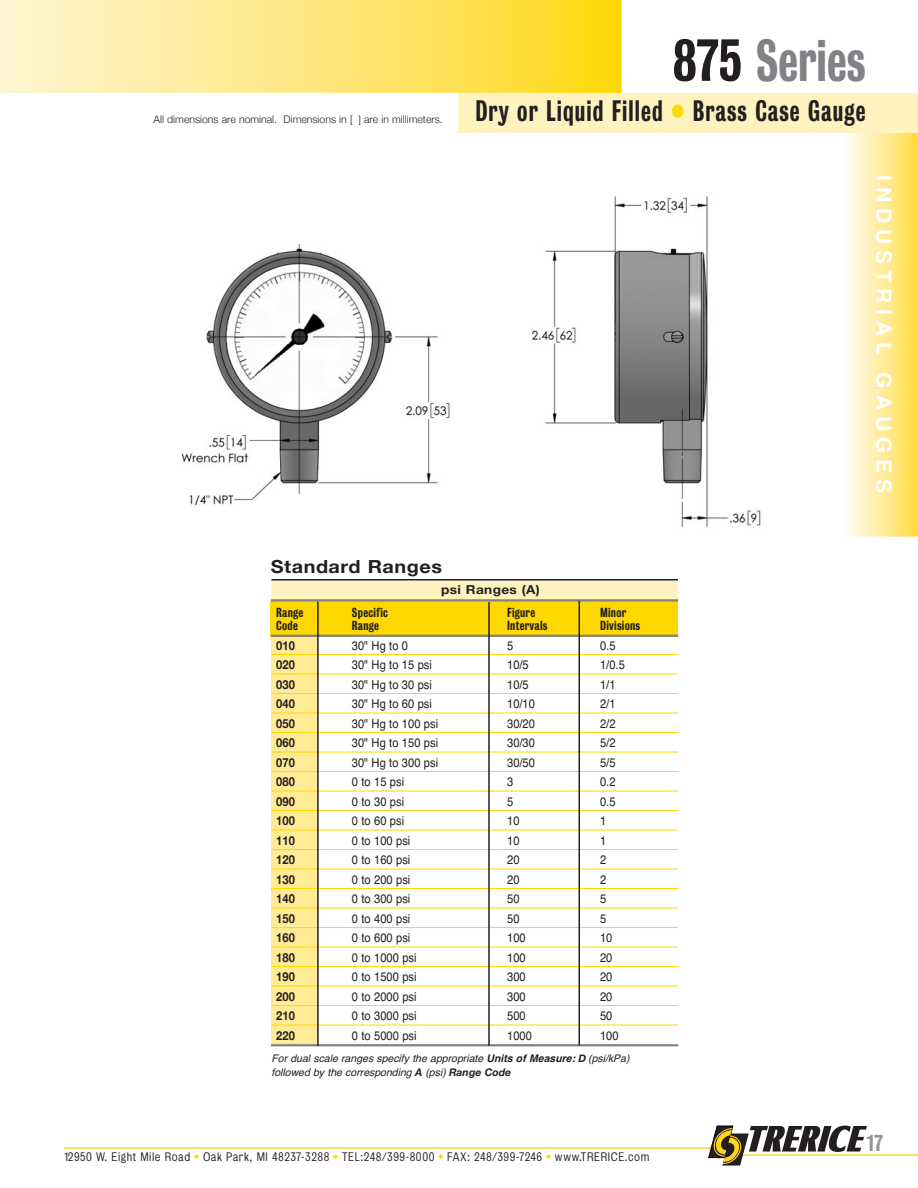
<style>
.page{position:relative;width:918px;height:1188px;background:#fff}
.page>*{position:absolute;margin:0;border:0;box-sizing:border-box;transform-origin:0 0}
.t1{font:54px "Grot Three Five";color:#808285;scale:.9 1}
.t2{font:27px "Grot Three Five";letter-spacing:.045em;color:#231f20;scale:.9 1}
.t3{font:700 21px "Helvetica";letter-spacing:.28em;color:#fff}
.t4{font:21px "Grot Three Five";color:#939598}
.t5{font:700 18px "Helvetica Neue";letter-spacing:.03em;color:#231f20;scale:1.1 1}
.t6{font:12.3px "Helvetica";color:#231f20;scale:.9 1}
.t7{font:700 12.3px "Helvetica Neue";color:#231f20;scale:.9 1}
.t8{font:700 12.3px "Helvetica Neue";letter-spacing:.03em;color:#231f20;scale:1.1 1}
.t9{font:12px "Grot Three Five";letter-spacing:.02em;color:#231f20}
.t10{font:11.25px "Grot Five One";letter-spacing:.05em;color:#231f20}
.t11{font:italic 10.5px/13.5px "Helvetica";color:#231f20}
.t12{font:300 10.5px "Helvetica Neue";color:#231f20}
.s1{color:#231f20}
.s2{color:#ffd801}
.s3{font-weight:700}
.s4{font-family:"Helvetica Neue";font-weight:700}
</style>
<div class="page">
<div style="left:846px;top:131px;width:72px;height:406px;background:linear-gradient(to right,#fefcfa,#ffdc40)"></div>
<hr style="left:0;top:0;width:1px;height:94px;background:#fef6d2">
<div style="left:459px;top:93px;width:459px;height:39px;background:#fef2be"></div>
<div style="left:271px;top:586px;width:46px;height:460px;background:#ffea95"></div>
<div style="left:271px;top:581px;width:407px;height:22px;background:#fef2be"></div>
<div style="left:271px;top:601px;width:407px;height:36px;background:#ffd801"></div>
<hr style="left:271px;top:599px;width:407px;height:3px;background:#808285">
<hr style="left:271px;top:635px;width:407px;height:2px;background:#808285">
<hr style="left:271px;top:654px;width:407px;height:1px;background:#ffd801">
<hr style="left:271px;top:674px;width:407px;height:1px;background:#ffd801">
<hr style="left:271px;top:693px;width:407px;height:1px;background:#ffd801">
<hr style="left:271px;top:713px;width:407px;height:1px;background:#ffd801">
<hr style="left:271px;top:732px;width:407px;height:1px;background:#ffd801">
<hr style="left:271px;top:752px;width:407px;height:1px;background:#ffd801">
<hr style="left:271px;top:771px;width:407px;height:1px;background:#ffd801">
<hr style="left:271px;top:791px;width:407px;height:1px;background:#ffd801">
<hr style="left:271px;top:810px;width:407px;height:1px;background:#ffd801">
<hr style="left:271px;top:830px;width:407px;height:1px;background:#ffd801">
<hr style="left:271px;top:849px;width:407px;height:1px;background:#ffd801">
<hr style="left:271px;top:869px;width:407px;height:1px;background:#ffd801">
<hr style="left:271px;top:888px;width:407px;height:1px;background:#ffd801">
<hr style="left:271px;top:908px;width:407px;height:1px;background:#ffd801">
<hr style="left:271px;top:927px;width:407px;height:1px;background:#ffd801">
<hr style="left:271px;top:947px;width:407px;height:1px;background:#ffd801">
<hr style="left:271px;top:966px;width:407px;height:1px;background:#ffd801">
<hr style="left:271px;top:986px;width:407px;height:1px;background:#ffd801">
<hr style="left:271px;top:1005px;width:407px;height:1px;background:#ffd801">
<hr style="left:271px;top:1025px;width:407px;height:1px;background:#ffd801">
<hr style="left:271px;top:1044px;width:407px;height:2px;background:#808285">
<hr style="left:317px;top:602px;width:2px;height:444px;background:#231f20">
<hr style="left:488px;top:602px;width:2px;height:444px;background:#231f20">
<hr style="left:579px;top:601px;width:1px;height:444px;background:#231f20">
<svg style="left:1px;top:0;width:621px;height:93px;background:#fee679"></svg>
<img style="left:181px;top:196px;width:580px;height:332px">
<hr style="left:271px;top:579px;width:407px;height:2px;background:#231f20">
<hr style="left:728px;top:1154px;width:190px;height:2px;background:#fed41d">
<svg style="left:64px;top:1126px;width:803px;height:39px"></svg>
<p class="t12" style="left:154px;top:113px;width:291px">All dimensions are nominal. Dimensions in [ ] are in millimeters.</p>
<p class="t1" style="left:673px;top:42px;width:216px"><span class="s1">875</span> Series</p>
<p class="t2" style="left:476px;top:101px;width:435px">Dry or Liquid Filled <span class="s2">•</span> Brass Case Gauge</p>
<p class="t3" style="left:892px;top:175px;width:319px;rotate:90deg">INDUSTRIAL GAUGES</p>
<p class="t5" style="left:271px;top:556px;width:157px">Standard Ranges</p>
<p class="t8" style="left:441px;top:582px;width:91px">psi Ranges (A)</p>
<p class="t9" style="left:276px;top:609px;width:29px">Range</p>
<p class="t9" style="left:352px;top:609px;width:38px">Specific</p>
<p class="t9" style="left:507px;top:609px;width:30px">Figure</p>
<p class="t9" style="left:600px;top:609px;width:28px">Minor</p>
<p class="t9" style="left:276px;top:621px;width:23px">Code</p>
<p class="t9" style="left:352px;top:621px;width:29px">Range</p>
<p class="t9" style="left:507px;top:621px;width:42px">Intervals</p>
<p class="t9" style="left:600px;top:621px;width:42px">Divisions</p>
<p class="t7" style="left:276px;top:638px;width:22px">010</p>
<p class="t6" style="left:352px;top:641px;width:64px">30" Hg to 0</p>
<p class="t6" style="left:507px;top:641px;width:8px">5</p>
<p class="t6" style="left:600px;top:641px;width:19px">0.5</p>
<p class="t7" style="left:276px;top:657px;width:22px">020</p>
<p class="t6" style="left:352px;top:660px;width:91px">30" Hg to 15 psi</p>
<p class="t6" style="left:507px;top:660px;width:26px">10/5</p>
<p class="t6" style="left:600px;top:660px;width:29px">1/0.5</p>
<p class="t7" style="left:276px;top:677px;width:22px">030</p>
<p class="t6" style="left:352px;top:680px;width:91px">30" Hg to 30 psi</p>
<p class="t6" style="left:507px;top:680px;width:26px">10/5</p>
<p class="t6" style="left:600px;top:680px;width:19px">1/1</p>
<p class="t7" style="left:276px;top:696px;width:22px">040</p>
<p class="t6" style="left:352px;top:699px;width:91px">30" Hg to 60 psi</p>
<p class="t6" style="left:507px;top:699px;width:32px">10/10</p>
<p class="t6" style="left:600px;top:699px;width:19px">2/1</p>
<p class="t7" style="left:276px;top:716px;width:22px">050</p>
<p class="t6" style="left:352px;top:719px;width:97px">30" Hg to 100 psi</p>
<p class="t6" style="left:507px;top:719px;width:32px">30/20</p>
<p class="t6" style="left:600px;top:719px;width:19px">2/2</p>
<p class="t7" style="left:276px;top:735px;width:22px">060</p>
<p class="t6" style="left:352px;top:738px;width:97px">30" Hg to 150 psi</p>
<p class="t6" style="left:507px;top:738px;width:32px">30/30</p>
<p class="t6" style="left:600px;top:738px;width:19px">5/2</p>
<p class="t7" style="left:276px;top:755px;width:22px">070</p>
<p class="t6" style="left:352px;top:758px;width:97px">30" Hg to 300 psi</p>
<p class="t6" style="left:507px;top:758px;width:32px">30/50</p>
<p class="t6" style="left:600px;top:758px;width:19px">5/5</p>
<p class="t7" style="left:276px;top:774px;width:22px">080</p>
<p class="t6" style="left:352px;top:777px;width:60px">0 to 15 psi</p>
<p class="t6" style="left:507px;top:777px;width:8px">3</p>
<p class="t6" style="left:600px;top:777px;width:19px">0.2</p>
<p class="t7" style="left:276px;top:794px;width:22px">090</p>
<p class="t6" style="left:352px;top:797px;width:60px">0 to 30 psi</p>
<p class="t6" style="left:507px;top:797px;width:8px">5</p>
<p class="t6" style="left:600px;top:797px;width:19px">0.5</p>
<p class="t7" style="left:276px;top:813px;width:22px">100</p>
<p class="t6" style="left:352px;top:816px;width:60px">0 to 60 psi</p>
<p class="t6" style="left:507px;top:816px;width:15px">10</p>
<p class="t6" style="left:600px;top:816px;width:8px">1</p>
<p class="t7" style="left:276px;top:833px;width:22px">110</p>
<p class="t6" style="left:352px;top:836px;width:67px">0 to 100 psi</p>
<p class="t6" style="left:507px;top:836px;width:15px">10</p>
<p class="t6" style="left:600px;top:836px;width:8px">1</p>
<p class="t7" style="left:276px;top:852px;width:22px">120</p>
<p class="t6" style="left:352px;top:855px;width:67px">0 to 160 psi</p>
<p class="t6" style="left:507px;top:855px;width:15px">20</p>
<p class="t6" style="left:600px;top:855px;width:8px">2</p>
<p class="t7" style="left:276px;top:872px;width:22px">130</p>
<p class="t6" style="left:352px;top:875px;width:67px">0 to 200 psi</p>
<p class="t6" style="left:507px;top:875px;width:15px">20</p>
<p class="t6" style="left:600px;top:875px;width:8px">2</p>
<p class="t7" style="left:276px;top:891px;width:22px">140</p>
<p class="t6" style="left:352px;top:894px;width:67px">0 to 300 psi</p>
<p class="t6" style="left:507px;top:894px;width:15px">50</p>
<p class="t6" style="left:600px;top:894px;width:8px">5</p>
<p class="t7" style="left:276px;top:911px;width:22px">150</p>
<p class="t6" style="left:352px;top:914px;width:67px">0 to 400 psi</p>
<p class="t6" style="left:507px;top:914px;width:15px">50</p>
<p class="t6" style="left:600px;top:914px;width:8px">5</p>
<p class="t7" style="left:276px;top:930px;width:22px">160</p>
<p class="t6" style="left:352px;top:933px;width:67px">0 to 600 psi</p>
<p class="t6" style="left:507px;top:933px;width:22px">100</p>
<p class="t6" style="left:600px;top:933px;width:15px">10</p>
<p class="t7" style="left:276px;top:950px;width:22px">180</p>
<p class="t6" style="left:352px;top:953px;width:73px">0 to 1000 psi</p>
<p class="t6" style="left:507px;top:953px;width:22px">100</p>
<p class="t6" style="left:600px;top:953px;width:15px">20</p>
<p class="t7" style="left:276px;top:969px;width:22px">190</p>
<p class="t6" style="left:352px;top:972px;width:73px">0 to 1500 psi</p>
<p class="t6" style="left:507px;top:972px;width:22px">300</p>
<p class="t6" style="left:600px;top:972px;width:15px">20</p>
<p class="t7" style="left:276px;top:989px;width:22px">200</p>
<p class="t6" style="left:352px;top:992px;width:73px">0 to 2000 psi</p>
<p class="t6" style="left:507px;top:992px;width:22px">300</p>
<p class="t6" style="left:600px;top:992px;width:15px">20</p>
<p class="t7" style="left:276px;top:1008px;width:22px">210</p>
<p class="t6" style="left:352px;top:1011px;width:73px">0 to 3000 psi</p>
<p class="t6" style="left:507px;top:1011px;width:22px">500</p>
<p class="t6" style="left:600px;top:1011px;width:15px">50</p>
<p class="t7" style="left:276px;top:1028px;width:22px">220</p>
<p class="t6" style="left:352px;top:1031px;width:73px">0 to 5000 psi</p>
<p class="t6" style="left:507px;top:1031px;width:29px">1000</p>
<p class="t6" style="left:600px;top:1031px;width:22px">100</p>
<p class="t11" style="left:271px;top:1053px;width:360px">For dual scale ranges specify the appropriate <span class="s3">Units of Measure:</span> <span class="s4">D</span> (psi/kPa) followed by the corresponding <span class="s4">A</span> (psi) <span class="s4">Range Code</span></p>
<p class="t10" style="left:64px;top:1152px;width:587px">12950 W. Eight Mile Road <span class="s2">•</span> Oak Park, MI 48237-3288 <span class="s2">•</span> TEL:248/399-8000 <span class="s2">•</span> FAX: 248/399-7246 <span class="s2">•</span> www.TRERICE.com</p>
<p class="t4" style="left:867px;top:1136px;width:17px">17</p>
</div>
